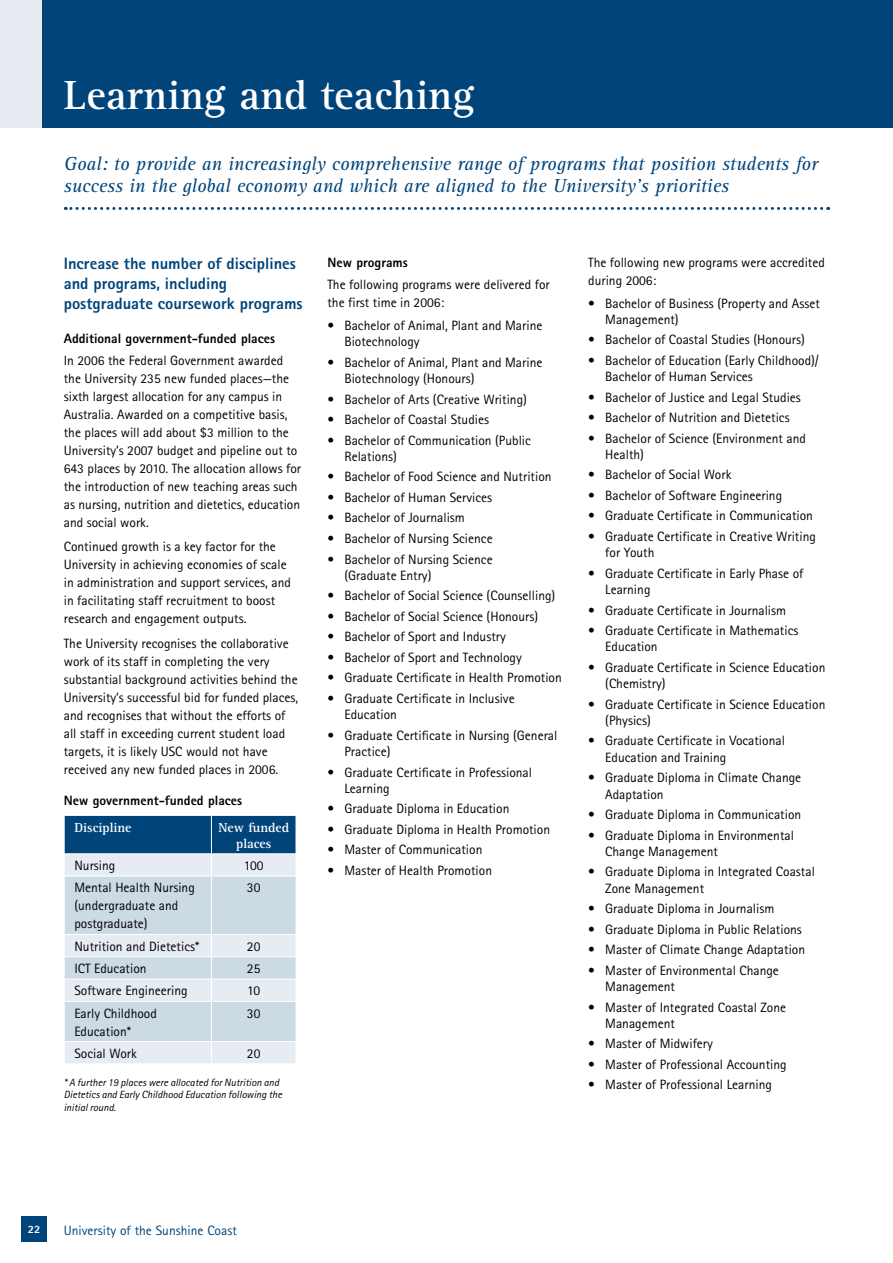
<style>
.page{position:relative;width:893px;height:1263px;background:#fff}
.page>*{position:absolute;margin:0;border:0;box-sizing:border-box;transform-origin:0 0}
.t1{font:700 42px "Rotis Serif";color:#fff}
.t2{font:italic 19.5px/21.8px "Rotis Serif";color:#00447a}
.t3{font:800 16.5px/20px "Rotis Sans Serif";color:#00447a}
.t4{font:13.5px/18px "Rotis Sans Serif";color:#000}
.t5{font:800 13.5px "Rotis Sans Serif";color:#000}
.t6{font:13.5px "Rotis Sans Serif";color:#00447a}
.t7{font:700 13.5px/16.2px "Rotis Serif";color:#fff;text-align:center}
.t8{font:800 11.25px "Rotis Sans Serif";color:#fff}
.t9{font:italic 10.5px/12.6px "Rotis Sans Serif";color:#000}
</style>
<div class="page">
<div style="left:0;top:0;width:86px;height:128px;background:#e6ecf2"></div>
<div style="left:43px;top:0;width:850px;height:128px;background:#00447a"></div>
<div style="left:21px;top:1216px;width:26px;height:26px;background:#00447a"></div>
<svg style="left:64px;top:815px;width:232px;height:248px;background:#b8cbd9"></svg>
<svg style="left:65px;top:207px;width:757px;height:3px"></svg>
<h1 class="t1" style="left:64px;top:71px;width:412px">Learning and teaching</h1>
<h2 class="t2" style="left:64px;top:153px;width:756px">Goal: to provide an increasingly comprehensive range of programs that position students for success in the global economy and which are aligned to the University’s priorities</h2>
<p class="t3" style="left:64px;top:254px;width:240px">Increase the number of disciplines and programs, including postgraduate coursework programs</p>
<p class="t5" style="left:64px;top:329px;width:213px">Additional government-funded places</p>
<p class="t4" style="left:64px;top:351px;width:239px">In 2006 the Federal Government awarded the University 235 new funded places—the sixth largest allocation for any campus in Australia. Awarded on a competitive basis, the places will add about $3 million to the University’s 2007 budget and pipeline out to 643 places by 2010. The allocation allows for the introduction of new teaching areas such as nursing, nutrition and dietetics, education and social work.</p>
<p class="t4" style="left:64px;top:537px;width:229px">Continued growth is a key factor for the University in achieving economies of scale in administration and support services, and in facilitating staff recruitment to boost research and engagement outputs.</p>
<p class="t4" style="left:64px;top:634px;width:236px">The University recognises the collaborative work of its staff in completing the very substantial background activities behind the University’s successful bid for funded places, and recognises that without the efforts of all staff in exceeding current student load targets, it is likely USC would not have received any new funded places in 2006.</p>
<p class="t5" style="left:64px;top:791px;width:180px">New government-funded places</p>
<p class="t7" style="left:74px;top:819px;width:59px">Discipline</p>
<p class="t7" style="left:218px;top:819px;width:72px">New funded places</p>
<p class="t4" style="left:74px;top:856px;width:42px">Nursing</p>
<p class="t4" style="left:244px;top:856px;width:21px">100</p>
<p class="t4" style="left:74px;top:879px;width:122px">Mental Health Nursing (undergraduate and postgraduate)</p>
<p class="t4" style="left:247px;top:879px;width:15px">30</p>
<p class="t4" style="left:74px;top:937px;width:126px">Nutrition and Dietetics*</p>
<p class="t4" style="left:247px;top:937px;width:15px">20</p>
<p class="t4" style="left:74px;top:959px;width:74px">ICT Education</p>
<p class="t4" style="left:247px;top:959px;width:15px">25</p>
<p class="t4" style="left:74px;top:982px;width:115px">Software Engineering</p>
<p class="t4" style="left:247px;top:982px;width:15px">10</p>
<p class="t4" style="left:74px;top:1004px;width:84px">Early Childhood<br>Education*</p>
<p class="t4" style="left:247px;top:1004px;width:15px">30</p>
<p class="t4" style="left:74px;top:1044px;width:64px">Social Work</p>
<p class="t4" style="left:247px;top:1044px;width:15px">20</p>
<p class="t9" style="left:64px;top:1076px;width:220px">* A further 19 places were allocated for Nutrition and<br>Dietetics and Early Childhood Education following the initial round.</p>
<p class="t5" style="left:327px;top:254px;width:82px">New programs</p>
<p class="t4" style="left:327px;top:276px;width:224px">The following programs were delivered for the first time in 2006:</p>
<p class="t4" style="left:344px;top:317px;width:199px;line-height:16.2px;text-indent:-17px">• Bachelor of Animal, Plant and Marine<br>Biotechnology</p>
<p class="t4" style="left:344px;top:354px;width:199px;line-height:16.2px;text-indent:-17px">• Bachelor of Animal, Plant and Marine<br>Biotechnology (Honours)</p>
<p class="t4" style="left:327px;top:390px;width:201px">• Bachelor of Arts (Creative Writing)</p>
<p class="t4" style="left:327px;top:410px;width:163px">• Bachelor of Coastal Studies</p>
<p class="t4" style="left:344px;top:432px;width:188px;line-height:16.2px;text-indent:-17px">• Bachelor of Communication (Public<br>Relations)</p>
<p class="t4" style="left:327px;top:468px;width:226px">• Bachelor of Food Science and Nutrition</p>
<p class="t4" style="left:327px;top:488px;width:166px">• Bachelor of Human Services</p>
<p class="t4" style="left:327px;top:509px;width:139px">• Bachelor of Journalism</p>
<p class="t4" style="left:327px;top:529px;width:167px">• Bachelor of Nursing Science</p>
<p class="t4" style="left:344px;top:551px;width:150px;line-height:16.2px;text-indent:-17px">• Bachelor of Nursing Science (Graduate Entry)</p>
<p class="t4" style="left:327px;top:587px;width:229px">• Bachelor of Social Science (Counselling)</p>
<p class="t4" style="left:327px;top:607px;width:212px">• Bachelor of Social Science (Honours)</p>
<p class="t4" style="left:327px;top:628px;width:180px">• Bachelor of Sport and Industry</p>
<p class="t4" style="left:327px;top:648px;width:196px">• Bachelor of Sport and Technology</p>
<p class="t4" style="left:327px;top:669px;width:236px">• Graduate Certificate in Health Promotion</p>
<p class="t4" style="left:344px;top:690px;width:172px;line-height:16.2px;text-indent:-17px">• Graduate Certificate in Inclusive<br>Education</p>
<p class="t4" style="left:344px;top:727px;width:214px;line-height:16.2px;text-indent:-17px">• Graduate Certificate in Nursing (General<br>Practice)</p>
<p class="t4" style="left:344px;top:764px;width:189px;line-height:16.2px;text-indent:-17px">• Graduate Certificate in Professional<br>Learning</p>
<p class="t4" style="left:327px;top:800px;width:183px">• Graduate Diploma in Education</p>
<p class="t4" style="left:327px;top:820px;width:224px">• Graduate Diploma in Health Promotion</p>
<p class="t4" style="left:327px;top:841px;width:156px">• Master of Communication</p>
<p class="t4" style="left:327px;top:861px;width:166px">• Master of Health Promotion</p>
<p class="t4" style="left:588px;top:253px;width:238px">The following new programs were accredited during 2006:</p>
<p class="t4" style="left:605px;top:295px;width:216px;line-height:16.2px;text-indent:-17px">• Bachelor of Business (Property and Asset<br>Management)</p>
<p class="t4" style="left:588px;top:331px;width:218px">• Bachelor of Coastal Studies (Honours)</p>
<p class="t4" style="left:605px;top:352px;width:215px;line-height:16.2px;text-indent:-17px">• Bachelor of Education (Early Childhood)/<br>Bachelor of Human Services</p>
<p class="t4" style="left:588px;top:388px;width:214px">• Bachelor of Justice and Legal Studies</p>
<p class="t4" style="left:588px;top:408px;width:203px">• Bachelor of Nutrition and Dietetics</p>
<p class="t4" style="left:605px;top:430px;width:202px;line-height:16.2px;text-indent:-17px">• Bachelor of Science (Environment and<br>Health)</p>
<p class="t4" style="left:588px;top:466px;width:145px">• Bachelor of Social Work</p>
<p class="t4" style="left:588px;top:486px;width:195px">• Bachelor of Software Engineering</p>
<p class="t4" style="left:588px;top:507px;width:226px">• Graduate Certificate in Communication</p>
<p class="t4" style="left:605px;top:528px;width:212px;line-height:16.2px;text-indent:-17px">• Graduate Certificate in Creative Writing for Youth</p>
<p class="t4" style="left:605px;top:565px;width:200px;line-height:16.2px;text-indent:-17px">• Graduate Certificate in Early Phase of<br>Learning</p>
<p class="t4" style="left:588px;top:601px;width:199px">• Graduate Certificate in Journalism</p>
<p class="t4" style="left:605px;top:622px;width:195px;line-height:16.2px;text-indent:-17px">• Graduate Certificate in Mathematics<br>Education</p>
<p class="t4" style="left:605px;top:659px;width:222px;line-height:16.2px;text-indent:-17px">• Graduate Certificate in Science Education (Chemistry)</p>
<p class="t4" style="left:605px;top:696px;width:222px;line-height:16.2px;text-indent:-17px">• Graduate Certificate in Science Education (Physics)</p>
<p class="t4" style="left:605px;top:733px;width:181px;line-height:16.2px;text-indent:-17px">• Graduate Certificate in Vocational<br>Education and Training</p>
<p class="t4" style="left:605px;top:769px;width:197px;line-height:16.2px;text-indent:-17px">• Graduate Diploma in Climate Change<br>Adaptation</p>
<p class="t4" style="left:588px;top:805px;width:214px">• Graduate Diploma in Communication</p>
<p class="t4" style="left:605px;top:827px;width:190px;line-height:16.2px;text-indent:-17px">• Graduate Diploma in Environmental<br>Change Management</p>
<p class="t4" style="left:605px;top:864px;width:211px;line-height:16.2px;text-indent:-17px">• Graduate Diploma in Integrated Coastal<br>Zone Management</p>
<p class="t4" style="left:588px;top:899px;width:188px">• Graduate Diploma in Journalism</p>
<p class="t4" style="left:588px;top:920px;width:215px">• Graduate Diploma in Public Relations</p>
<p class="t4" style="left:588px;top:940px;width:218px">• Master of Climate Change Adaptation</p>
<p class="t4" style="left:605px;top:962px;width:175px;line-height:16.2px;text-indent:-17px">• Master of Environmental Change<br>Management</p>
<p class="t4" style="left:605px;top:999px;width:182px;line-height:16.2px;text-indent:-17px">• Master of Integrated Coastal Zone<br>Management</p>
<p class="t4" style="left:588px;top:1035px;width:126px">• Master of Midwifery</p>
<p class="t4" style="left:588px;top:1055px;width:200px">• Master of Professional Accounting</p>
<p class="t4" style="left:588px;top:1076px;width:185px">• Master of Professional Learning</p>
<p class="t8" style="left:28px;top:1222px;width:14px">22</p>
<p class="t6" style="left:64px;top:1222px;width:175px">University of the Sunshine Coast</p>
</div>
